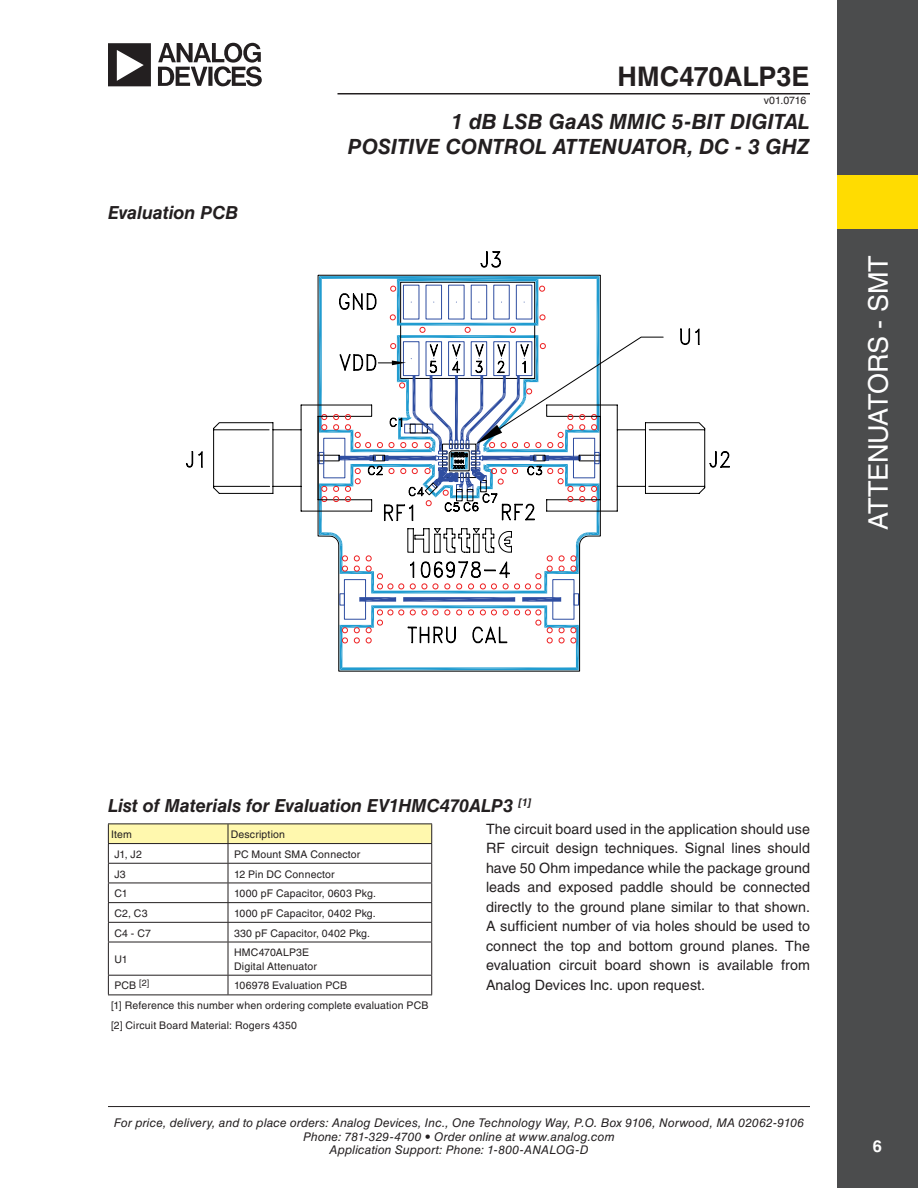
<style>
.page{position:relative;width:918px;height:1188px;background:#fff}
.page>*{position:absolute;margin:0;border:0;box-sizing:border-box;transform-origin:0 0}
.t1{font:27px "Helvetica LT Std";letter-spacing:-.015em;color:#fff}
.t2{font:700 27px "Helvetica LT Std";letter-spacing:-.005em;color:#231f20}
.t3{font:italic 700 21px/25.2px "Helvetica LT Std";color:#231f20;text-align:right}
.t4{font:italic 700 18px "Helvetica LT Std";letter-spacing:-.005em;color:#231f20}
.t5{font:700 16.5px "Helvetica LT Std";color:#fff}
.t6{font:14.25px/19.5px "Helvetica LT Std";letter-spacing:.005em;color:#231f20;text-align:justify}
.t7{font:italic 12px/13.5px "Helvetica LT Std";letter-spacing:.01em;color:#231f20;text-align:center}
.t8{font:10.5px/19.6px "Helvetica LT Std";letter-spacing:.015em;color:#231f20}
</style>
<div class="page">
<hr style="left:108px;top:1106px;width:702px;height:1px;background:#231f20">
<hr style="left:338px;top:93px;width:472px;height:1px;background:#231f20">
<div style="left:837px;top:0;width:81px;height:1188px;background:#4b4c4d"></div>
<div style="left:837px;top:175px;width:81px;height:54px;background:#ffdc01"></div>
<svg style="left:108px;top:43px;width:154px;height:43px"></svg>
<svg style="left:108px;top:824px;width:324px;height:118px"></svg>
<hr style="left:108px;top:942px;width:120px;height:1px;background:#231f20">
<hr style="left:108px;top:942px;width:1px;height:33px;background:#231f20">
<hr style="left:228px;top:942px;width:204px;height:1px;background:#231f20">
<hr style="left:228px;top:942px;width:1px;height:33px;background:#231f20">
<hr style="left:431px;top:942px;width:1px;height:33px;background:#231f20">
<hr style="left:108px;top:975px;width:120px;height:1px;background:#231f20">
<svg style="left:108px;top:976px;width:1px;height:19px"></svg>
<hr style="left:228px;top:975px;width:204px;height:1px;background:#231f20">
<svg style="left:228px;top:976px;width:1px;height:19px"></svg>
<svg style="left:431px;top:976px;width:1px;height:19px"></svg>
<hr style="left:108px;top:995px;width:120px;height:1px;background:#231f20">
<hr style="left:228px;top:995px;width:204px;height:1px;background:#231f20">
<svg style="left:480px;top:251px;width:21px;height:17px"></svg>
<svg style="left:186px;top:451px;width:544px;height:17px"></svg>
<svg style="left:213px;top:276px;width:493px;height:394px"></svg>
<p class="t4" style="left:108px;top:201px;width:132px">Evaluation PCB</p>
<h1 class="t2" style="left:618px;top:60px;width:194px">HMC470ALP3E</h1>
<p class="t8" style="left:764px;top:91px;width:44px">v01.0716</p>
<h2 class="t3" style="left:348px;top:109px;width:463px">1 dB LSB GaAS MMIC 5-BIT DIGITAL<br>POSITIVE CONTROL ATTENUATOR, DC - 3 GHZ</h2>
<h1 class="t1" style="left:863px;top:530px;width:275px;rotate:-90deg">ATTENUATORS - SMT</h1>
<p class="t4" style="left:108px;top:794px;width:425px">List of Materials for Evaluation EV1HMC470ALP3 <sup>[1]</sup></p>
<p class="t8" style="left:111px;top:825px;width:22px">Item</p>
<p class="t8" style="left:231px;top:825px;width:56px">Description</p>
<p class="t8" style="left:114px;top:844px;width:29px">J1, J2</p>
<p class="t8" style="left:234px;top:844px;width:128px">PC Mount SMA Connector</p>
<p class="t8" style="left:114px;top:864px;width:13px">J3</p>
<p class="t8" style="left:234px;top:864px;width:102px">12 Pin DC Connector</p>
<p class="t8" style="left:114px;top:884px;width:15px">C1</p>
<p class="t8" style="left:234px;top:884px;width:143px">1000 pF Capacitor, 0603 Pkg.</p>
<p class="t8" style="left:114px;top:903px;width:35px">C2, C3</p>
<p class="t8" style="left:234px;top:903px;width:143px">1000 pF Capacitor, 0402 Pkg.</p>
<p class="t8" style="left:114px;top:923px;width:38px">C4 - C7</p>
<p class="t8" style="left:234px;top:923px;width:138px">330 pF Capacitor, 0402 Pkg.</p>
<p class="t8" style="left:114px;top:950px;width:15px">U1</p>
<p class="t8" style="left:234px;top:946px;width:84px;line-height:13.5px">HMC470ALP3E<br>Digital Attenuator</p>
<p class="t8" style="left:114px;top:976px;width:36px">PCB <sup>[2]</sup></p>
<p class="t6" style="left:486px;top:819px;width:326px">The circuit board used in the application should use RF circuit design techniques. Signal lines should have 50 Ohm impedance while the package ground leads and exposed paddle should be connected directly to the ground plane similar to that shown.<br>A sufficient number of via holes should be used to connect the top and bottom ground planes. The evaluation circuit board shown is available from Analog Devices Inc. upon request.</p>
<p class="t8" style="left:111px;top:976px;width:319px;text-indent:123px">106978 Evaluation PCB<br>[1] Reference this number when ordering complete evaluation PCB [2] Circuit Board Material: Rogers 4350</p>
<p class="t7" style="left:114px;top:1116px;width:692px">For price, delivery, and to place orders: Analog Devices, Inc., One Technology Way, P.O. Box 9106, Norwood, MA 02062-9106<br>Phone: 781-329-4700 • Order online at www.analog.com<br>Application Support: Phone: 1-800-ANALOG-D</p>
<p class="t5" style="left:873px;top:1136px;width:11px">6</p>
</div>
